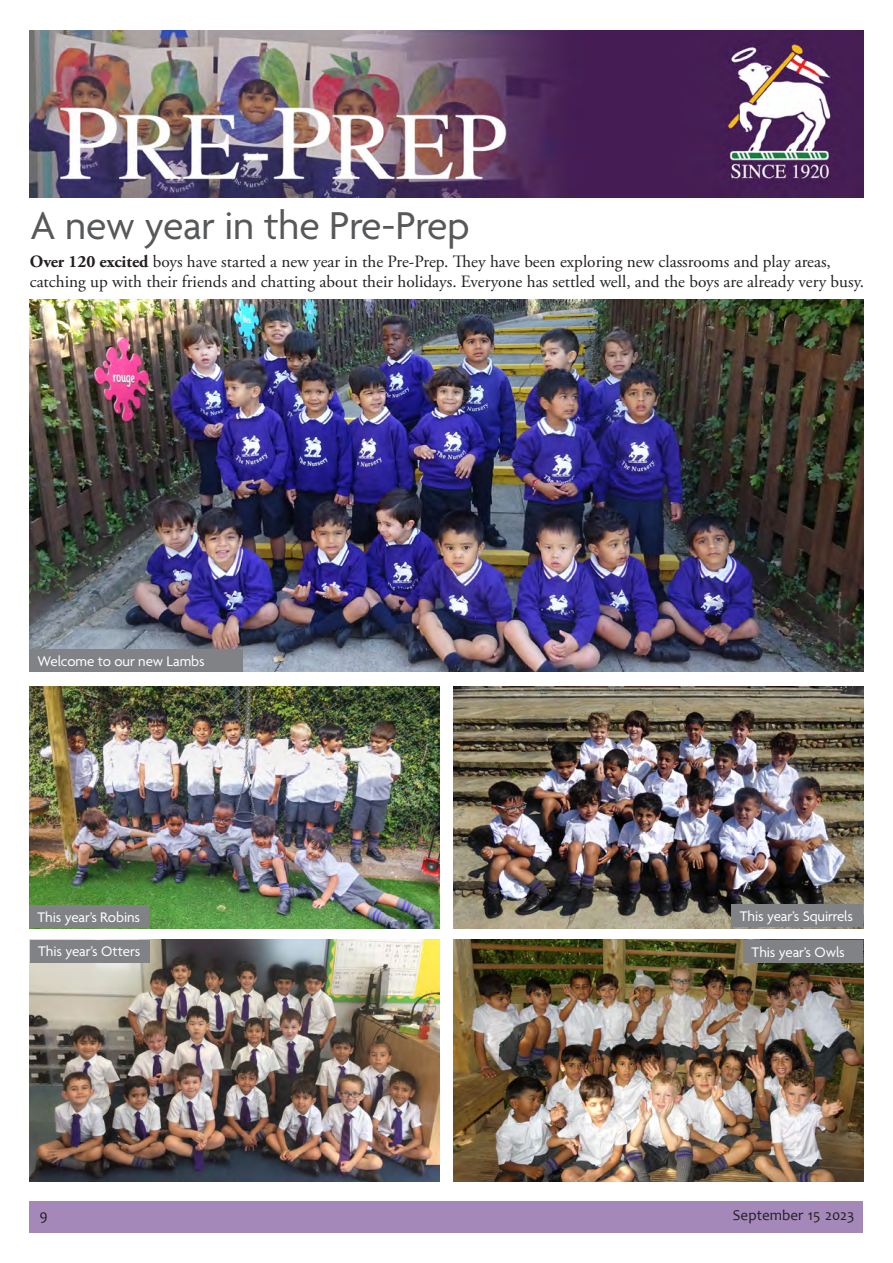
<style>
.page{position:relative;width:893px;height:1263px;background:#fff}
.page>*{position:absolute;margin:0;border:0;box-sizing:border-box;transform-origin:0 0}
.t1{font:42px "Agenda";letter-spacing:-.005em;color:#57585a}
.t2{font:17.25px/20.7px "Adobe Garamond Pro";color:#231f20}
.t3{font:15px "Agenda";letter-spacing:-.005em;color:#fff}
.t4{font:15px "Candara";color:#231f20}
.s1{font-weight:700}
</style>
<div class="page">
<div style="left:30px;top:1201px;width:833px;height:32px;background:#a488ba"></div>
<img style="left:30px;top:31px;width:833px;height:167px">
<img style="left:30px;top:300px;width:833px;height:372px">
<img style="left:453px;top:687px;width:410px;height:241px">
<img style="left:30px;top:687px;width:410px;height:241px">
<img style="left:453px;top:939px;width:410px;height:242px">
<img style="left:30px;top:939px;width:410px;height:242px">
<div style="left:29px;top:649px;width:214px;height:23px;background:#808285"></div>
<div style="left:29px;top:905px;width:120px;height:23px;background:#808285"></div>
<div style="left:731px;top:904px;width:132px;height:23px;background:#808285"></div>
<div style="left:30px;top:939px;width:120px;height:23px;background:#808285"></div>
<div style="left:743px;top:940px;width:120px;height:23px;background:#808285"></div>
<p class="t1" style="left:30px;top:203px;width:441px">A new year in the Pre-Prep</p>
<p class="t2" style="left:30px;top:251px;width:836px"><span class="s1">Over 120 excited</span> boys have started a new year in the Pre-Prep. They have been exploring new classrooms and play areas, catching up with their friends and chatting about their holidays. Everyone has settled well, and the boys are already very busy.</p>
<p class="t3" style="left:37px;top:653px;width:169px">Welcome to our new Lambs</p>
<p class="t3" style="left:37px;top:909px;width:104px">This year’s Robins</p>
<p class="t3" style="left:740px;top:908px;width:115px">This year’s Squirrels</p>
<p class="t3" style="left:38px;top:943px;width:103px">This year’s Otters</p>
<p class="t3" style="left:752px;top:944px;width:95px">This year’s Owls</p>
<p class="t4" style="left:39px;top:1205px;width:10px">9</p>
<p class="t4" style="left:733px;top:1205px;width:123px">September 15 2023</p>
</div>
